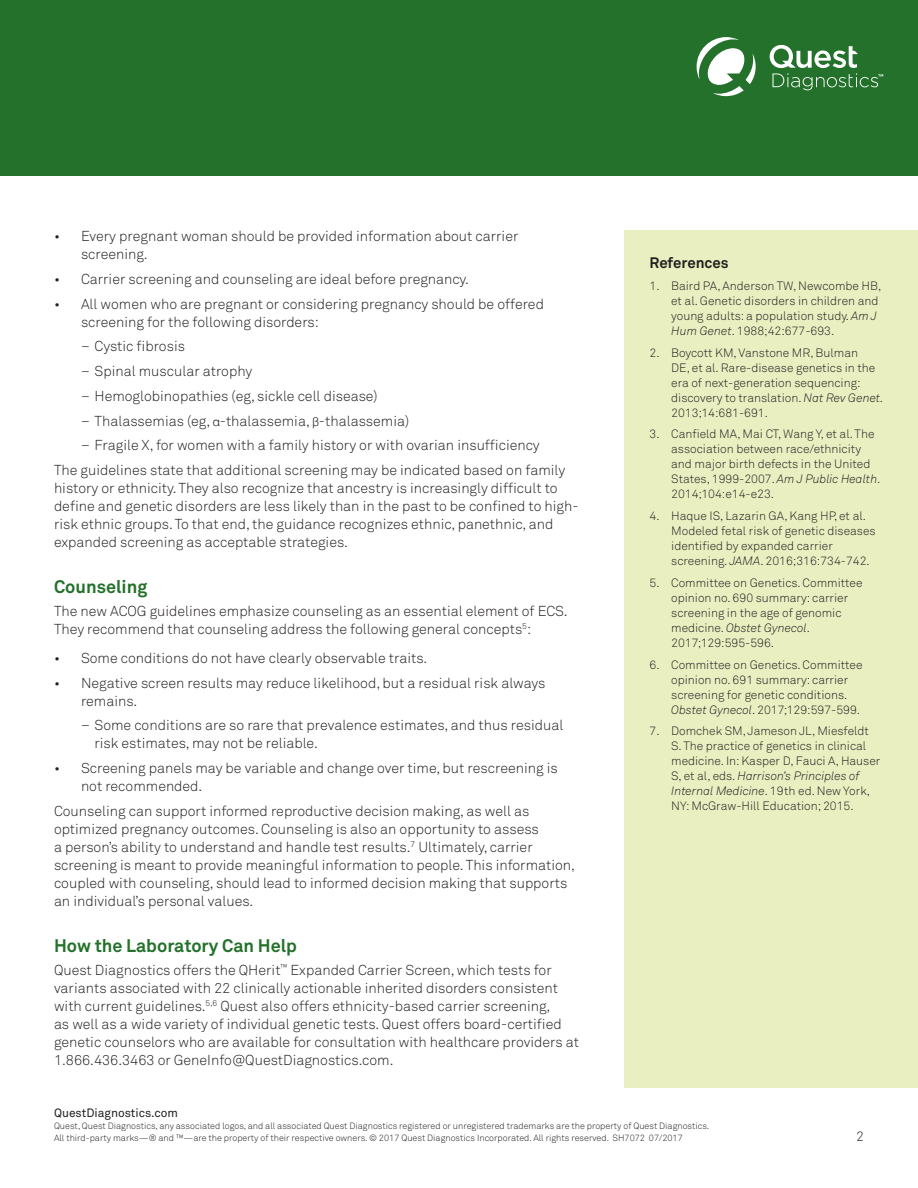
<style>
.page{position:relative;width:918px;height:1188px;background:#fff}
.page>*{position:absolute;margin:0;border:0;box-sizing:border-box;transform-origin:0 0}
.Section_Header{font:700 18px "Akkurat Std";color:#23712a}
.Reference_Header{font:700 15px "Akkurat Std";color:#231f20}
.Body_Copy{font:300 14.25px/18px "Akkurat Std";color:#231f20}
.Body_Copy_Before_Bul{font:300 14.25px/18px "Akkurat Std";color:#231f20}
.Pg_Number{font:300 13.5px "Akkurat Std";color:#231f20}
.t1{font:300 12px/15px "Akkurat Std";color:#231f20}
.URL{font:12px "Akkurat Std";color:#231f20}
.Legal{font:300 9px/12px "Akkurat Std";color:#231f20}
.s1{font-family:"Helvetica";font-size:12px}
.s2{font-style:italic}
</style>
<div class="page">
<div style="left:0;top:0;width:918px;height:176px;background:#23712a"></div>
<svg style="left:697px;top:37px;width:186px;height:59px"></svg>
<div style="left:624px;top:230px;width:294px;height:858px;background:#e9efc0"></div>
<p class="Body_Copy" style="left:81px;top:227px;width:439px;text-indent:-27px">• Every pregnant woman should be provided information about carrier screening.</p>
<p class="Body_Copy" style="left:54px;top:270px;width:416px">• Carrier screening and counseling are ideal before pregnancy.</p>
<p class="Body_Copy" style="left:81px;top:295px;width:464px;text-indent:-27px">• All women who are pregnant or considering pregnancy should be offered screening for the following disorders:</p>
<p class="Body_Copy" style="left:81px;top:337px;width:106px">– Cystic fibrosis</p>
<p class="Body_Copy" style="left:81px;top:362px;width:173px">– Spinal muscular atrophy</p>
<p class="Body_Copy" style="left:81px;top:387px;width:298px">– Hemoglobinopathies (eg, sickle cell disease)</p>
<p class="Body_Copy" style="left:81px;top:412px;width:330px">– Thalassemias (eg, <span class="s1">α</span>-thalassemia, <span class="s1">β</span>-thalassemia)</p>
<p class="Body_Copy" style="left:81px;top:436px;width:460px">– Fragile X, for women with a family history or with ovarian insufficiency</p>
<p class="Body_Copy" style="left:54px;top:461px;width:526px">The guidelines state that additional screening may be indicated based on family history or ethnicity. They also recognize that ancestry is increasingly difficult to define and genetic disorders are less likely than in the past to be confined to high&shy;risk ethnic groups. To that end, the guidance recognizes ethnic, panethnic, and expanded screening as acceptable strategies.</p>
<p class="Section_Header" style="left:54px;top:575px;width:95px">Counseling</p>
<p class="Body_Copy_Before_Bul" style="left:54px;top:602px;width:515px">The new ACOG guidelines emphasize counseling as an essential element of ECS.<br>They recommend that counseling address the following general concepts<sup>5</sup>:</p>
<p class="Body_Copy" style="left:54px;top:649px;width:375px">• Some conditions do not have clearly observable traits.</p>
<p class="Body_Copy" style="left:81px;top:674px;width:466px;text-indent:-27px">• Negative screen results may reduce likelihood, but a residual risk always remains.</p>
<p class="Body_Copy" style="left:94px;top:716px;width:470px;text-indent:-14px">– Some conditions are so rare that prevalence estimates, and thus residual risk estimates, may not be reliable.</p>
<p class="Body_Copy" style="left:81px;top:759px;width:478px;text-indent:-27px">• Screening panels may be variable and change over time, but rescreening is not recommended.</p>
<p class="Body_Copy" style="left:54px;top:802px;width:523px">Counseling can support informed reproductive decision making, as well as optimized pregnancy outcomes. Counseling is also an opportunity to assess<br>a person’s ability to understand and handle test results.<sup>7</sup> Ultimately, carrier screening is meant to provide meaningful information to people. This information, coupled with counseling, should lead to informed decision making that supports an individual’s personal values.</p>
<p class="Section_Header" style="left:54px;top:934px;width:245px">How the Laboratory Can Help</p>
<p class="Body_Copy" style="left:54px;top:961px;width:526px">Quest Diagnostics offers the QHerit<sup>™</sup> Expanded Carrier Screen, which tests for variants associated with 22 clinically actionable inherited disorders consistent with current guidelines.<sup>5,6</sup> Quest also offers ethnicity-based carrier screening,<br>as well as a wide variety of individual genetic tests. Quest offers board-certified genetic counselors who are available for consultation with healthcare providers at 1.866.436.3463 or GeneInfo@QuestDiagnostics.com.</p>
<p class="Reference_Header" style="left:650px;top:254px;width:81px">References</p>
<p class="t1" style="left:671px;top:278px;width:212px;text-indent:-22px">1. Baird PA, Anderson TW, Newcombe HB, et al. Genetic disorders in children and young adults: a population study. <span class="s2">Am J Hum Genet</span>. 1988;42:677-693.</p>
<p class="t1" style="left:671px;top:345px;width:214px;text-indent:-22px">2. Boycott KM, Vanstone MR, Bulman<br>DE, et al. Rare-disease genetics in the era of next-generation sequencing: discovery to translation. <span class="s2">Nat Rev Genet.<br></span>2013;14:681-691.</p>
<p class="t1" style="left:671px;top:427px;width:211px;text-indent:-22px">3. Canfield MA, Mai CT, Wang Y, et al. The association between race/ethnicity and major birth defects in the United States, 1999-2007. <span class="s2">Am J Public Health</span>.<br>2014;104:e14-e23.</p>
<p class="t1" style="left:671px;top:509px;width:206px;text-indent:-22px">4. Haque IS, Lazarin GA, Kang HP, et al.<br>Modeled fetal risk of genetic diseases identified by expanded carrier screening. <span class="s2">JAMA</span>. 2016;316:734-742.</p>
<p class="t1" style="left:671px;top:575px;width:193px;text-indent:-22px">5. Committee on Genetics. Committee opinion no. 690 summary: carrier screening in the age of genomic medicine. <span class="s2">Obstet Gynecol</span>.<br>2017;129:595-596.</p>
<p class="t1" style="left:671px;top:657px;width:193px;text-indent:-22px">6. Committee on Genetics. Committee opinion no. 691 summary: carrier screening for genetic conditions.<br><span class="s2">Obstet Gynecol</span>. 2017;129:597-599.</p>
<p class="t1" style="left:671px;top:724px;width:211px;text-indent:-22px">7. Domchek SM, Jameson JL, Miesfeldt S. The practice of genetics in clinical medicine. In: Kasper D, Fauci A, Hauser S, et al, eds. <span class="s2">Harrison’s Principles of Internal Medicine</span>. 19th ed. New York, NY: McGraw-Hill Education; 2015.</p>
<p class="URL" style="left:54px;top:1106px;width:126px">QuestDiagnostics.com</p>
<p class="Legal" style="left:54px;top:1120px;width:657px">Quest, Quest Diagnostics, any associated logos, and all associated Quest Diagnostics registered or unregistered trademarks are the property of Quest Diagnostics.<br>All third-party marks—® and ™—are the property of their respective owners. © 2017 Quest Diagnostics Incorporated. All rights reserved. SH7072 07/2017</p>
<p class="Pg_Number" style="left:856px;top:1128px;width:9px">2</p>
</div>
